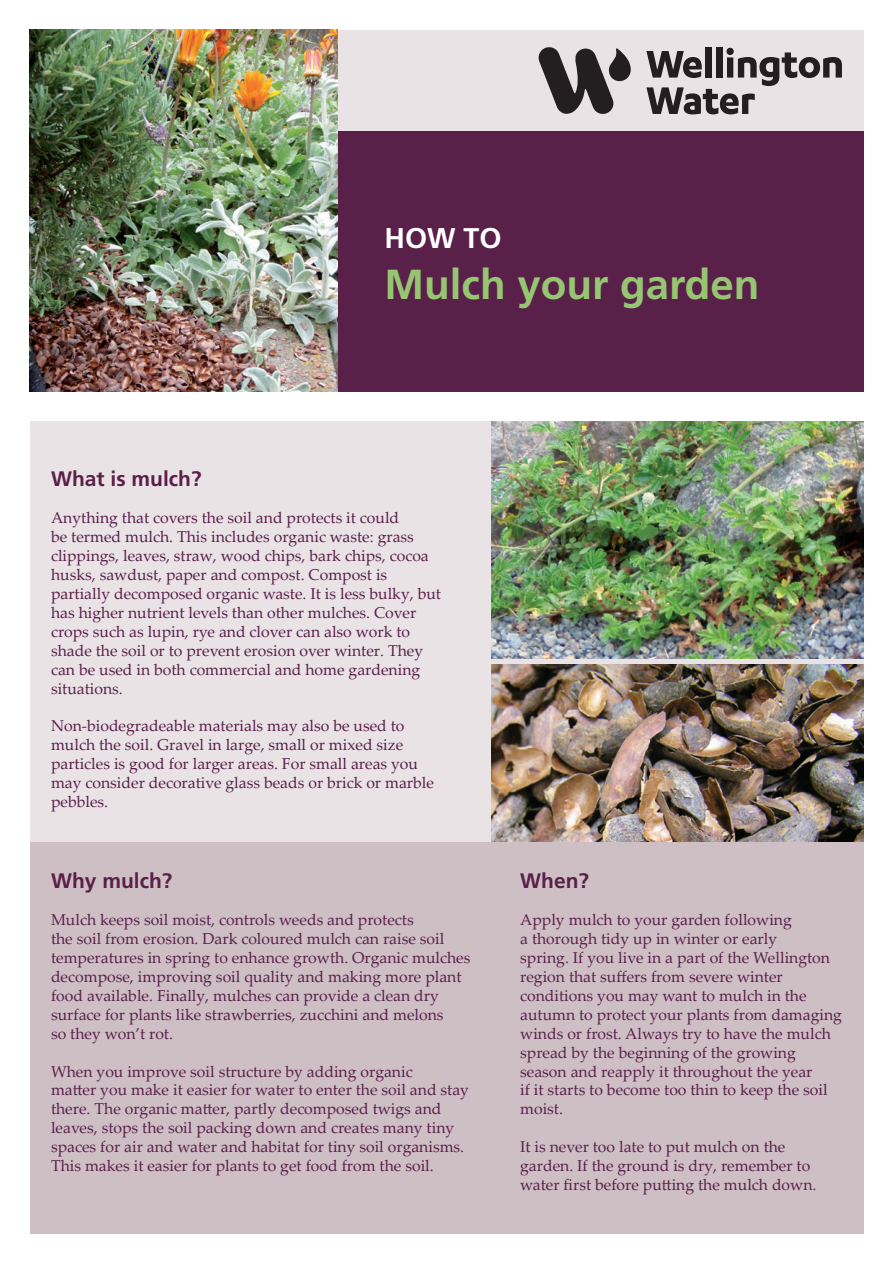
<style>
.page{position:relative;width:893px;height:1263px;background:#fff}
.page>*{position:absolute;margin:0;border:0;box-sizing:border-box;transform-origin:0 0}
.t1{font:700 42px "Frutiger LT Std";color:#96c672}
.t2{font:700 28.5px "Frutiger LT Std";color:#fff}
.t3{font:700 21px "Frutiger LT Std";color:#592049}
.t4{font:15.75px/18.9px "Palatino Linotype";color:#592049}
</style>
<div class="page">
<div style="left:330px;top:31px;width:533px;height:100px;background:#eae3e6"></div>
<div style="left:30px;top:421px;width:833px;height:421px;background:#eae3e6"></div>
<div style="left:30px;top:842px;width:833px;height:391px;background:#cebfc5"></div>
<div style="left:30px;top:131px;width:833px;height:260px;background:#592049"></div>
<img style="left:492px;top:664px;width:371px;height:178px">
<img style="left:30px;top:30px;width:307px;height:361px">
<img style="left:492px;top:421px;width:371px;height:237px">
<svg style="left:539px;top:47px;width:92px;height:67px"></svg>
<div style="left:705px;top:47px;width:6px;height:31px;background:#231f20"></div>
<div style="left:716px;top:47px;width:6px;height:31px;background:#231f20"></div>
<svg style="left:646px;top:48px;width:196px;height:66px"></svg>
<h2 class="t2" style="left:384px;top:222px;width:119px">HOW TO</h2>
<h1 class="t1" style="left:384px;top:260px;width:376px">Mulch your garden</h1>
<h3 class="t3" style="left:51px;top:466px;width:152px">What is mulch?</h3>
<p class="t4" style="left:51px;top:508px;width:391px">Anything that covers the soil and protects it could<br>be termed mulch. This includes organic waste: grass clippings, leaves, straw, wood chips, bark chips, cocoa husks, sawdust, paper and compost. Compost is partially decomposed organic waste. It is less bulky, but has higher nutrient levels than other mulches. Cover crops such as lupin, rye and clover can also work to shade the soil or to prevent erosion over winter. They can be used in both commercial and home gardening situations.</p>
<p class="t4" style="left:51px;top:716px;width:384px">Non-biodegradeable materials may also be used to mulch the soil. Gravel in large, small or mixed size particles is good for larger areas. For small areas you may consider decorative glass beads or brick or marble pebbles.</p>
<h3 class="t3" style="left:51px;top:868px;width:123px">Why mulch?</h3>
<p class="t4" style="left:51px;top:910px;width:421px">Mulch keeps soil moist, controls weeds and protects<br>the soil from erosion. Dark coloured mulch can raise soil temperatures in spring to enhance growth. Organic mulches decompose, improving soil quality and making more plant food available. Finally, mulches can provide a clean dry surface for plants like strawberries, zucchini and melons<br>so they won’t rot.</p>
<p class="t4" style="left:51px;top:1061px;width:419px">When you improve soil structure by adding organic<br>matter you make it easier for water to enter the soil and stay there. The organic matter, partly decomposed twigs and leaves, stops the soil packing down and creates many tiny spaces for air and water and habitat for tiny soil organisms.<br>This makes it easier for plants to get food from the soil.</p>
<h3 class="t3" style="left:520px;top:868px;width:70px">When?</h3>
<p class="t4" style="left:520px;top:910px;width:323px">Apply mulch to your garden following<br>a thorough tidy up in winter or early<br>spring. If you live in a part of the Wellington region that suffers from severe winter conditions you may want to mulch in the autumn to protect your plants from damaging winds or frost. Always try to have the mulch spread by the beginning of the growing season and reapply it throughout the year<br>if it starts to become too thin to keep the soil moist.</p>
<p class="t4" style="left:520px;top:1137px;width:298px">It is never too late to put mulch on the garden. If the ground is dry, remember to water first before putting the mulch down.</p>
</div>
